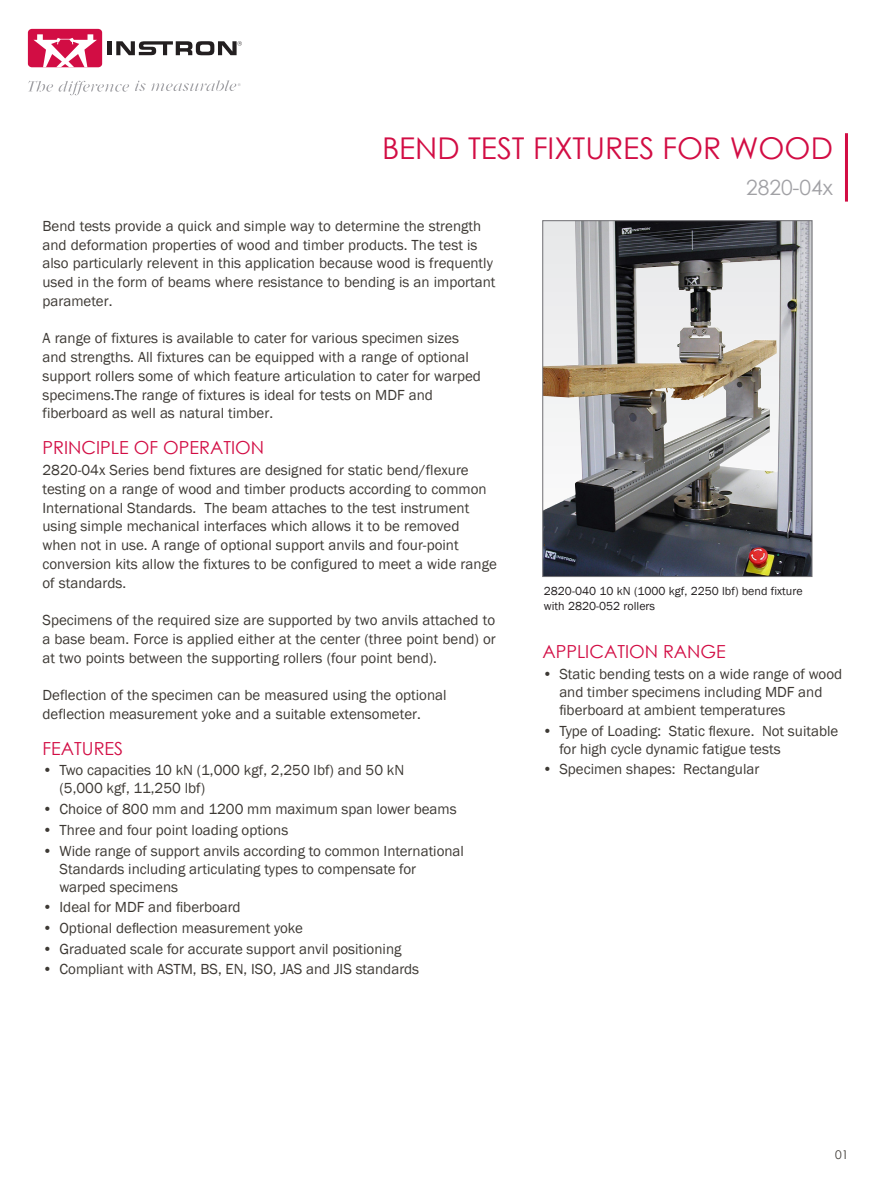
<style>
.page{position:relative;width:891px;height:1188px;background:#fff}
.page>*{position:absolute;margin:0;border:0;box-sizing:border-box;transform-origin:0 0}
.t1{font:30px "Century Gothic";color:#d20d44}
.t2{font:21px "Century Gothic";color:#a1a1a5}
.t3{font:18px "Century Gothic";color:#d20d44}
.Body_Text{font:15px/18.8px "Franklin Gothic";color:#3d3934}
.t4{font:12px/14.4px "Franklin Gothic";color:#231f20}
.t5{font:12px "Century Gothic";color:#3d3934}
</style>
<div class="page">
<img style="left:544px;top:222px;width:266px;height:353px">
<div style="left:542px;top:220px;width:270px;height:357px;border:1px solid #717074"></div>
<div style="left:28px;top:29px;width:74px;height:38px;background:#d20d44;border-radius:4px"></div>
<svg style="left:33px;top:34px;width:64px;height:33px"></svg>
<div style="left:107px;top:41px;width:5px;height:14px;background:#231f20"></div>
<svg style="left:116px;top:41px;width:126px;height:14px"></svg>
<svg style="left:28px;top:80px;width:213px;height:15px"></svg>
<hr style="left:845px;top:133px;width:3px;height:69px;background:#d20d44">
<p class="t1" style="left:382px;top:127px;width:452px">BEND TEST FIXTURES FOR WOOD</p>
<p class="t2" style="left:746px;top:173px;width:88px">2820-04x</p>
<p class="Body_Text" style="left:43px;top:217px;width:455px">Bend tests provide a quick and simple way to determine the strength and deformation properties of wood and timber products. The test is also particularly relevent in this application because wood is frequently used in the form of beams where resistance to bending is an important parameter.</p>
<p class="Body_Text" style="left:43px;top:329px;width:440px">A range of fixtures is available to cater for various specimen sizes and strengths. All fixtures can be equipped with a range of optional support rollers some of which feature articulation to cater for warped specimens.The range of fixtures is ideal for tests on MDF and fiberboard as well as natural timber.</p>
<p class="t3" style="left:43px;top:435px;width:223px">PRINCIPLE OF OPERATION</p>
<p class="Body_Text" style="left:43px;top:461px;width:456px">2820-04x Series bend fixtures are designed for static bend/flexure testing on a range of wood and timber products according to common International Standards. The beam attaches to the test instrument using simple mechanical interfaces which allows it to be removed when not in use. A range of optional support anvils and four-point conversion kits allow the fixtures to be configured to meet a wide range of standards.</p>
<p class="Body_Text" style="left:43px;top:611px;width:455px;text-align:justify">Specimens of the required size are supported by two anvils attached to a base beam. Force is applied either at the center (three point bend) or at two points between the supporting rollers (four point bend).</p>
<p class="Body_Text" style="left:43px;top:686px;width:406px">Deflection of the specimen can be measured using the optional deflection measurement yoke and a suitable extensometer.</p>
<p class="t3" style="left:43px;top:736px;width:82px">FEATURES</p>
<p class="Body_Text" style="left:60px;top:762px;width:346px;line-height:18px;text-indent:-17px">• Two capacities 10 kN (1,000 kgf, 2,250 lbf) and 50 kN (5,000 kgf, 11,250 lbf)</p>
<p class="Body_Text" style="left:43px;top:800px;width:416px">• Choice of 800 mm and 1200 mm maximum span lower beams</p>
<p class="Body_Text" style="left:43px;top:821px;width:247px">• Three and four point loading options</p>
<p class="Body_Text" style="left:60px;top:842px;width:406px;line-height:18px;text-indent:-17px">• Wide range of support anvils according to common International<br>Standards including articulating types to compensate for warped specimens</p>
<p class="Body_Text" style="left:43px;top:898px;width:200px">• Ideal for MDF and fiberboard</p>
<p class="Body_Text" style="left:43px;top:919px;width:262px">• Optional deflection measurement yoke</p>
<p class="Body_Text" style="left:43px;top:940px;width:361px">• Graduated scale for accurate support anvil positioning</p>
<p class="Body_Text" style="left:43px;top:960px;width:378px">• Compliant with ASTM, BS, EN, ISO, JAS and JIS standards</p>
<p class="t4" style="left:544px;top:584px;width:260px">2820-040 10 kN (1000 kgf, 2250 lbf) bend fixture with 2820-052 rollers</p>
<p class="t3" style="left:542px;top:639px;width:185px">APPLICATION RANGE</p>
<p class="Body_Text" style="left:559px;top:665px;width:284px;line-height:18px;text-indent:-17px">• Static bending tests on a wide range of wood and timber specimens including MDF and fiberboard at ambient temperatures</p>
<p class="Body_Text" style="left:559px;top:722px;width:280px;line-height:18px;text-indent:-17px">• Type of Loading: Static flexure. Not suitable for high cycle dynamic fatigue tests</p>
<p class="Body_Text" style="left:542px;top:760px;width:218px">• Specimen shapes: Rectangular</p>
<p class="t5" style="left:835px;top:1146px;width:15px">01</p>
</div>
